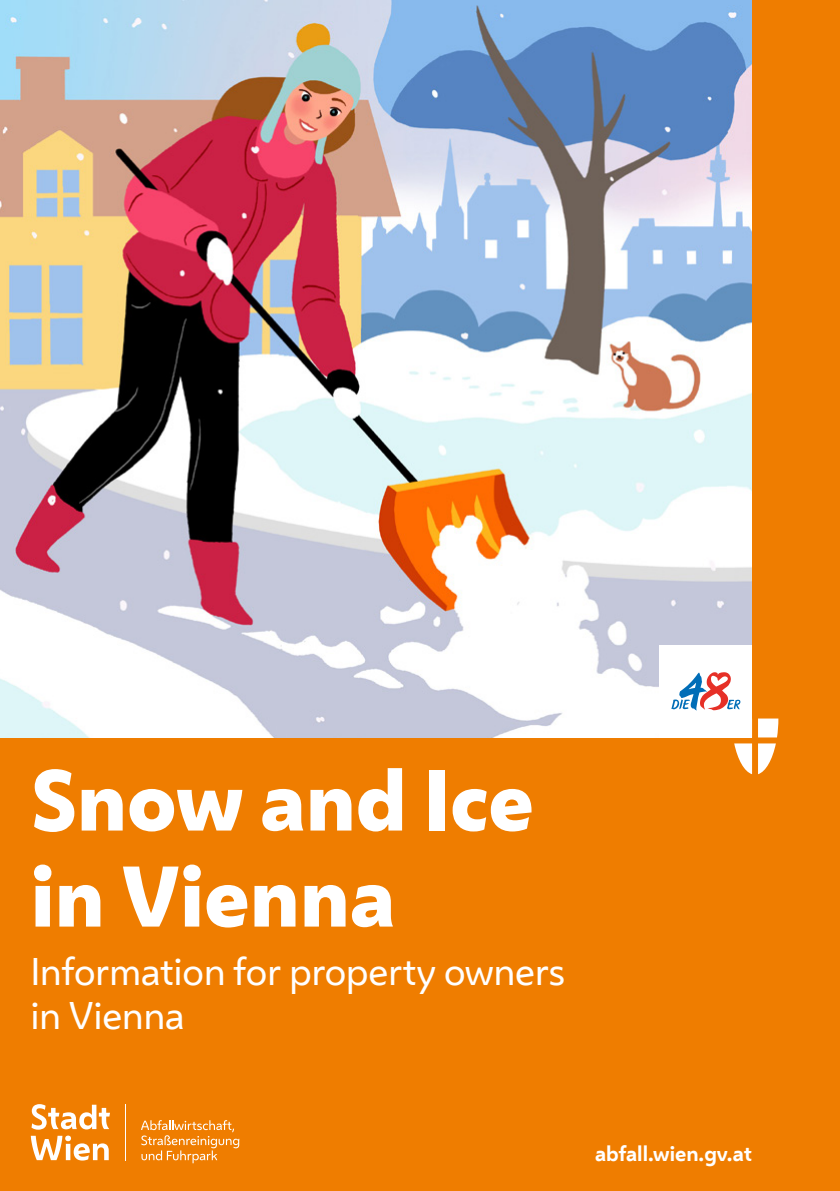
<style>
.page{position:relative;width:840px;height:1191px;background:#fff}
.page>*{position:absolute;margin:0;border:0;box-sizing:border-box;transform-origin:0 0}
.t1{font:800 80px/96px "Wiener Melange";color:#fff}
.t2{font:36px/43.2px "Wiener Melange";color:#fff}
.t3{font:700 20px "Wiener Melange";color:#fff}
</style>
<div class="page">
<div style="left:0;top:0;width:839px;height:1191px;background:#ef7d00"></div>
<img style="left:0;top:0;width:751px;height:737px">
<svg style="left:734px;top:743px;width:17px;height:31px"></svg>
<svg style="left:758px;top:718px;width:20px;height:19px"></svg>
<svg style="left:758px;top:743px;width:17px;height:31px"></svg>
<svg style="left:31px;top:1104px;width:79px;height:25px"></svg>
<svg style="left:31px;top:1135px;width:78px;height:25px"></svg>
<hr style="left:125px;top:1104px;width:1px;height:57px;background:#fff">
<svg style="left:141px;top:1120px;width:98px;height:43px"></svg>
<div style="left:659px;top:645px;width:92px;height:92px;background:#fff"></div>
<svg style="left:671px;top:672px;width:69px;height:38px"></svg>
<p class="t1" style="left:31px;top:753px;width:504px">Snow and Ice in Vienna</p>
<p class="t2" style="left:31px;top:950px;width:535px">Information for property owners in Vienna</p>
<p class="t3" style="left:594px;top:1139px;width:158px">abfall.wien.gv.at</p>
</div>
